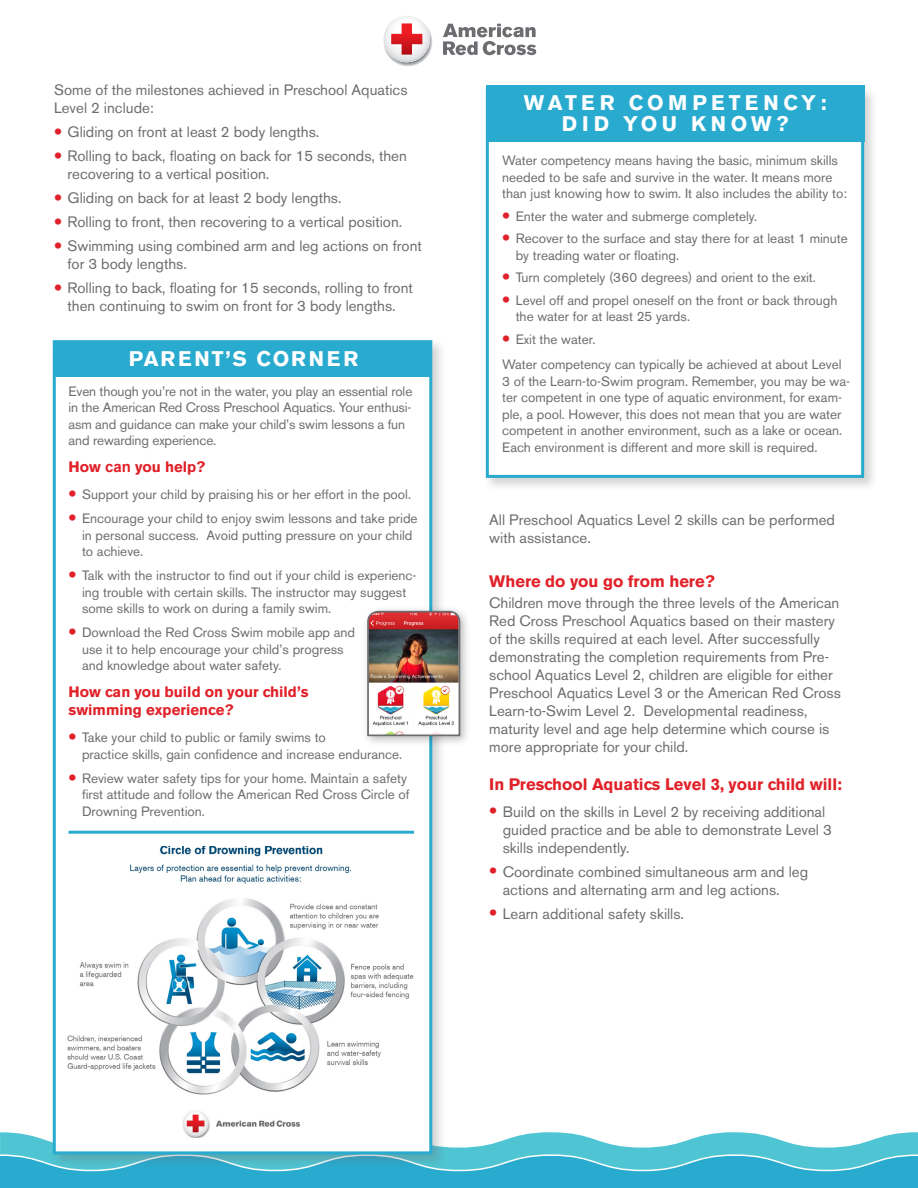
<style>
.page{position:relative;width:918px;height:1188px;background:#fff}
.page>*{position:absolute;margin:0;border:0;box-sizing:border-box;transform-origin:0 0}
.Box_title{font:700 21px/21px "Akzidenz Grotesk BE";letter-spacing:.19em;color:#fff;text-align:center}
.Box_title-2{font:700 21px "Akzidenz Grotesk BE";letter-spacing:.11em;color:#fff}
.A_Head{font:700 16.5px "Akzidenz Grotesk BE";color:#e12129}
.BL{font:15px/18px "Akzidenz Grotesk BE";color:#6c6d70}
.txt{font:15px/18px "Akzidenz Grotesk BE";color:#6c6d70}
.A_Head-2{font:700 15px/18px "Akzidenz Grotesk BE";color:#e12129}
.Txt-box{font:13.5px/16.5px "Akzidenz Grotesk BE";color:#6c6d70}
.Box_BL{font:13.5px/16.5px "Akzidenz Grotesk BE";color:#6c6d70}
.BL-2{font:13.5px/16.5px "Akzidenz Grotesk BE";color:#6c6d70}
.s1{font-size:24px;color:#e12129}
.s2{font-family:"Arial"}
</style>
<div class="page">
<svg style="left:0;top:1132px;width:918px;height:22px;fill:#4fc4d2"></svg>
<svg style="left:0;top:1154px;width:918px;height:34px;background:#37b1d1"></svg>
<div style="left:51px;top:338px;width:395px;height:830px;background:#6c6d70;opacity:.3"></div>
<div style="left:53px;top:340px;width:379px;height:814px;background:#fff;border:3px solid #29aacf"></div>
<div style="left:54px;top:341px;width:378px;height:36px;background:#29aacf"></div>
<img style="left:67px;top:846px;width:347px;height:292px">
<hr style="left:69px;top:831px;width:345px;height:3px;background:#29aacf">
<svg style="left:383px;top:16px;width:154px;height:50px"></svg>
<div style="left:484px;top:86px;width:394px;height:406px;background:#6c6d70;opacity:.3"></div>
<div style="left:486px;top:88px;width:378px;height:390px;background:#fff;border:3px solid #29aacf"></div>
<div style="left:486px;top:86px;width:378px;height:56px;background:#29aacf"></div>
<div style="left:362px;top:606px;width:110px;height:142px;background:#231f20;opacity:.3"></div>
<img style="left:366px;top:610px;width:95px;height:127px">
<p class="txt" style="left:54px;top:81px;width:355px">Some of the milestones achieved in Preschool Aquatics<br>Level 2 include:</p>
<p class="BL" style="left:54px;top:123px;width:267px"><span class="s1">•</span> Gliding on front at least 2 body lengths.</p>
<p class="BL" style="left:68px;top:147px;width:341px;text-indent:-14px"><span class="s1">•</span> Rolling to back, floating on back for 15 seconds, then recovering to a vertical position.</p>
<p class="BL" style="left:54px;top:189px;width:289px"><span class="s1">•</span> Gliding on back for at least 2 body lengths.</p>
<p class="BL" style="left:54px;top:213px;width:350px"><span class="s1">•</span> Rolling to front, then recovering to a vertical position.</p>
<p class="BL" style="left:68px;top:237px;width:356px;text-indent:-14px"><span class="s1">•</span> Swimming using combined arm and leg actions on front for 3 body lengths.</p>
<p class="BL" style="left:54px;top:279px;width:360px;text-align:center"><span class="s1">•</span> Rolling to back, floating for 15 seconds, rolling to front then continuing to swim on front for 3 body lengths.</p>
<p class="Box_title-2" style="left:129px;top:347px;width:231px">PARENT’S CORNER</p>
<p class="Txt-box" style="left:69px;top:383px;width:345px">Even though you’re not in the water, you play an essential role in the American Red Cross Preschool Aquatics. Your enthusi&shy;asm and guidance can make your child’s swim lessons a fun and rewarding experience.</p>
<p class="A_Head-2" style="left:69px;top:458px;width:138px">How <span class="s2">can</span> you help?</p>
<p class="Box_BL" style="left:69px;top:486px;width:344px"><span class="s1">•</span> Support your child by praising his or her effort in the pool.</p>
<p class="Box_BL" style="left:82px;top:510px;width:337px;text-indent:-14px"><span class="s1">•</span> Encourage your child to enjoy swim lessons and take pride in personal success. Avoid putting pressure on your child to achieve.</p>
<p class="Box_BL" style="left:82px;top:567px;width:336px;text-indent:-14px"><span class="s1">•</span> Talk with the instructor to find out if your child is experienc&shy;ing trouble with certain skills. The instructor may suggest some skills to work on during a family swim.</p>
<p class="Box_BL" style="left:82px;top:624px;width:275px;text-indent:-14px"><span class="s1">•</span> Download the Red Cross Swim mobile app and use it to help encourage your child’s progress and knowledge about water safety.</p>
<p class="A_Head-2" style="left:69px;top:683px;width:242px">How can you build on your child’s swimming experience?</p>
<p class="Box_BL" style="left:82px;top:729px;width:322px;text-indent:-14px"><span class="s1">•</span> Take your child to public or family swims to<br>practice skills, gain confidence and increase endurance.</p>
<p class="Box_BL" style="left:82px;top:770px;width:329px;text-indent:-14px"><span class="s1">•</span> Review water safety tips for your home. Maintain a safety first attitude and follow the American Red Cross Circle of<br>Drowning Prevention.</p>
<p class="Box_title" style="left:524px;top:93px;width:304px">WATER COMPETENCY:<br>DID YOU KNOW?</p>
<p class="Txt-box" style="left:502px;top:152px;width:346px">Water competency means having the basic, minimum skills needed to be safe and survive in the water. It means more than just knowing how to swim. It also includes the ability to:</p>
<p class="BL-2" style="left:502px;top:208px;width:257px"><span class="s1">•</span> Enter the water and submerge completely.</p>
<p class="BL-2" style="left:516px;top:230px;width:334px;text-indent:-14px"><span class="s1">•</span> Recover to the surface and stay there for at least 1 minute by treading water or floating.</p>
<p class="BL-2" style="left:502px;top:269px;width:315px"><span class="s1">•</span> Turn completely (360 degrees) and orient to the exit.</p>
<p class="BL-2" style="left:516px;top:292px;width:323px;text-indent:-14px"><span class="s1">•</span> Level off and propel oneself on the front or back through the water for at least 25 yards.</p>
<p class="BL-2" style="left:502px;top:331px;width:95px"><span class="s1">•</span> Exit the water.</p>
<p class="Txt-box" style="left:502px;top:356px;width:349px">Water competency can typically be achieved at about Level 3 of the Learn-to-Swim program. Remember, you may be wa&shy;ter competent in one type of aquatic environment, for exam&shy;ple, a pool. However, this does not mean that you are water competent in another environment, such as a lake or ocean.<br>Each environment is different and more skill is required.</p>
<p class="txt" style="left:489px;top:511px;width:347px">All Preschool Aquatics Level 2 skills can be performed with assistance.</p>
<p class="A_Head" style="left:489px;top:572px;width:227px">Where do you go from here?</p>
<p class="txt" style="left:489px;top:594px;width:353px">Children move through the three levels of the American Red Cross Preschool Aquatics based on their mastery of the skills required at each level. After successfully demonstrating the completion requirements from Pre&shy;school Aquatics Level 2, children are eligible for either Preschool Aquatics Level 3 or the American Red Cross Learn-to-Swim Level 2. Developmental readiness, maturity level and age help determine which course is more appropriate for your child.</p>
<p class="A_Head" style="left:489px;top:774px;width:354px">In Preschool Aquatics Level 3, your child will:</p>
<p class="BL" style="left:503px;top:803px;width:331px;text-indent:-14px"><span class="s1">•</span> Build on the skills in Level 2 by receiving additional guided practice and be able to demonstrate Level 3 skills independently.</p>
<p class="BL" style="left:503px;top:863px;width:307px;text-indent:-14px"><span class="s1">•</span> Coordinate combined simultaneous arm and leg actions and alternating arm and leg actions.</p>
<p class="BL" style="left:489px;top:905px;width:196px"><span class="s1">•</span> Learn additional safety skills.</p>
</div>
